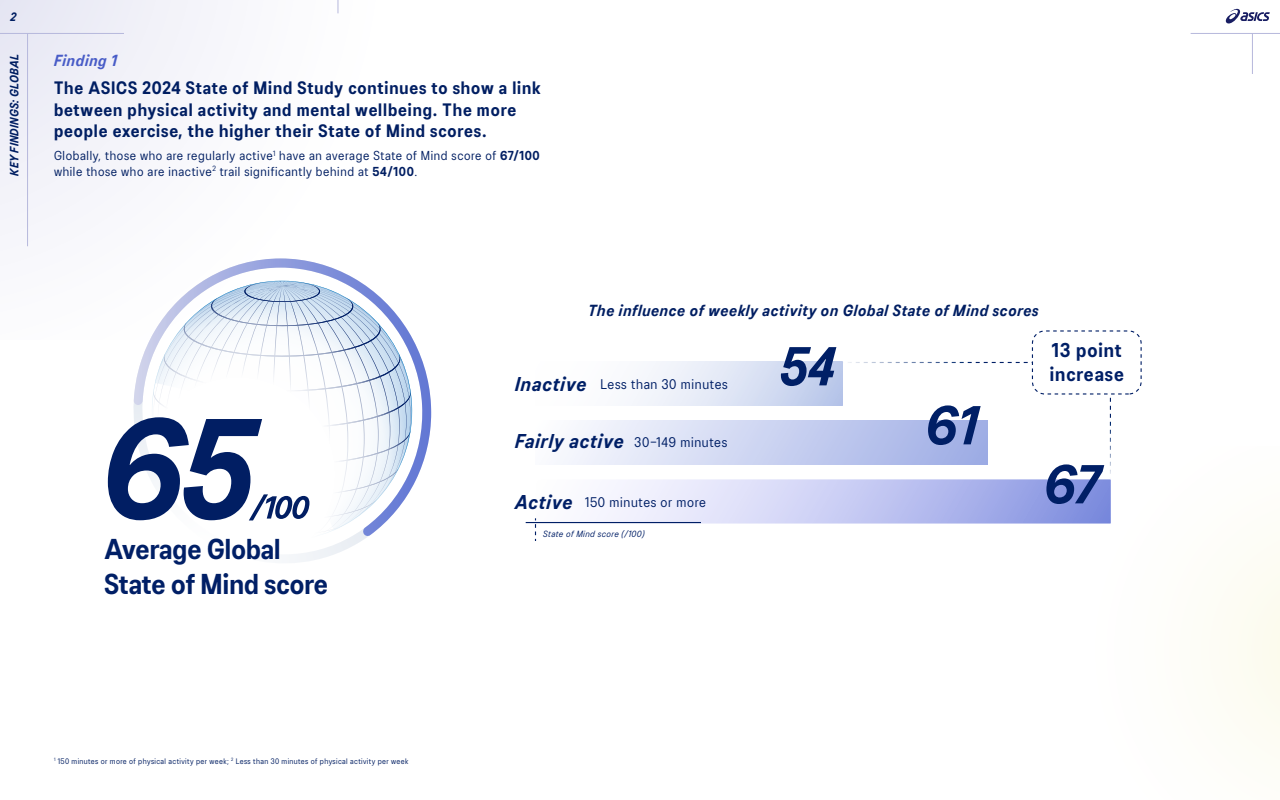
<style>
.page{position:relative;width:1280px;height:800px;background:#fff}
.page>*{position:absolute;margin:0;border:0;box-sizing:border-box;transform-origin:0 0}
.t1{font:italic 700 54.7px "ASICS Font 3.0";color:#001f66}
.t2{font:700 28.8px/34.5px "ASICS Font 3.0";letter-spacing:.005em;color:#001f66}
.t3{font:italic 700 20px "ASICS Font 3.0";letter-spacing:.05em;color:#001f66}
.t4{font:700 20px/24px "ASICS Font 3.0";letter-spacing:.05em;color:#001f66}
.t5{font:700 18px/21.6px "ASICS Font 3.0";letter-spacing:.05em;color:#001e62}
.t6{font:italic 700 16px "ASICS Font 3.0";letter-spacing:.05em;color:#001e62}
.t7{font:italic 700 16px "ASICS Font 3.0";letter-spacing:.05em;color:#485cc7}
.t8{font:14px "ASICS Font 3.0";letter-spacing:.05em;color:#001f66}
.t9{font:13px/15.6px "ASICS Font 3.0";letter-spacing:.05em;color:#001e62}
.t10{font:italic 700 12px "ASICS Font 3.0";color:#001e62}
.t11{font:italic 9px "ASICS Font 3.0";letter-spacing:.05em;color:#001f66}
.t12{font:8px "ASICS Font 3.0";letter-spacing:.05em;color:#001e62}
.s1{font-weight:700}
</style>
<div class="page">
<div style="left:0;top:0;width:388px;height:340px;background:linear-gradient(to right,#f0f0f8,#fff)"></div>
<div style="left:1090px;top:446px;width:190px;height:354px;background:#fefefb"></div>
<div style="left:1032px;top:330px;width:110px;height:65px;border:1px dashed #001f66;border-radius:12px"></div>
<hr style="left:526px;top:522px;width:175px;height:1px;background:#001f66">
<svg style="left:535px;top:361px;width:576px;height:180px"></svg>
<svg style="left:129px;top:253px;width:303px;height:310px"></svg>
<svg style="left:134px;top:258px;width:297px;height:278px"></svg>
<svg style="left:108px;top:281px;width:304px;height:260px"></svg>
<svg style="left:1226px;top:9px;width:44px;height:14px"></svg>
<hr style="left:0;top:33px;width:124px;height:1px;background:#b6b8dc">
<hr style="left:27px;top:33px;width:1px;height:213px;background:#b6b8dc">
<hr style="left:1191px;top:33px;width:89px;height:1px;background:#b6b8dc">
<hr style="left:1252px;top:33px;width:1px;height:41px;background:#b6b8dc">
<svg style="left:338px;top:0;width:1px;height:13px"></svg>
<p class="t10" style="left:11px;top:9px;width:7px">2</p>
<p class="t10" style="left:7px;top:176px;width:123px;rotate:-90deg">KEY FINDINGS: GLOBAL</p>
<p class="t7" style="left:54px;top:50px;width:64px">Finding 1</p>
<p class="t5" style="left:54px;top:76px;width:488px">The ASICS 2024 State of Mind Study continues to show a link between physical activity and mental wellbeing. The more people exercise, the higher their State of Mind scores.</p>
<p class="t9" style="left:54px;top:147px;width:487px">Globally, those who are regularly active<sup>1</sup> have an average State of Mind score of <span class="s1">67/100 </span>while those who are inactive<sup>2</sup> trail significantly behind at <span class="s1">54/100</span>.</p>
<p class="t6" style="left:588px;top:300px;width:452px">The influence of weekly activity on Global State of Mind scores</p>
<p class="t3" style="left:515px;top:371px;width:73px">Inactive</p>
<p class="t8" style="left:601px;top:375px;width:129px">Less than 30 minutes</p>
<p class="t3" style="left:515px;top:428px;width:110px">Fairly active</p>
<p class="t8" style="left:635px;top:433px;width:94px">30–149 minutes</p>
<h1 class="t1" style="left:780px;top:331px;width:57px">54</h1>
<h1 class="t1" style="left:925px;top:390px;width:54px">61</h1>
<p class="t4" style="left:1050px;top:337px;width:75px">13 point increase</p>
<h2 class="t2" style="left:104px;top:531px;width:225px">Average Global<br>State of Mind score</h2>
<p class="t12" style="left:54px;top:756px;width:356px"><sup>1</sup> 150 minutes or more of physical activity per week; <sup>2</sup> Less than 30 minutes of physical activity per week</p>
<p class="t3" style="left:515px;top:489px;width:59px">Active</p>
<p class="t8" style="left:585px;top:493px;width:122px">150 minutes or more</p>
<p class="t11" style="left:543px;top:528px;width:103px">State of Mind score (/100)</p>
<h1 class="t1" style="left:1043px;top:449px;width:57px">67</h1>
</div>
